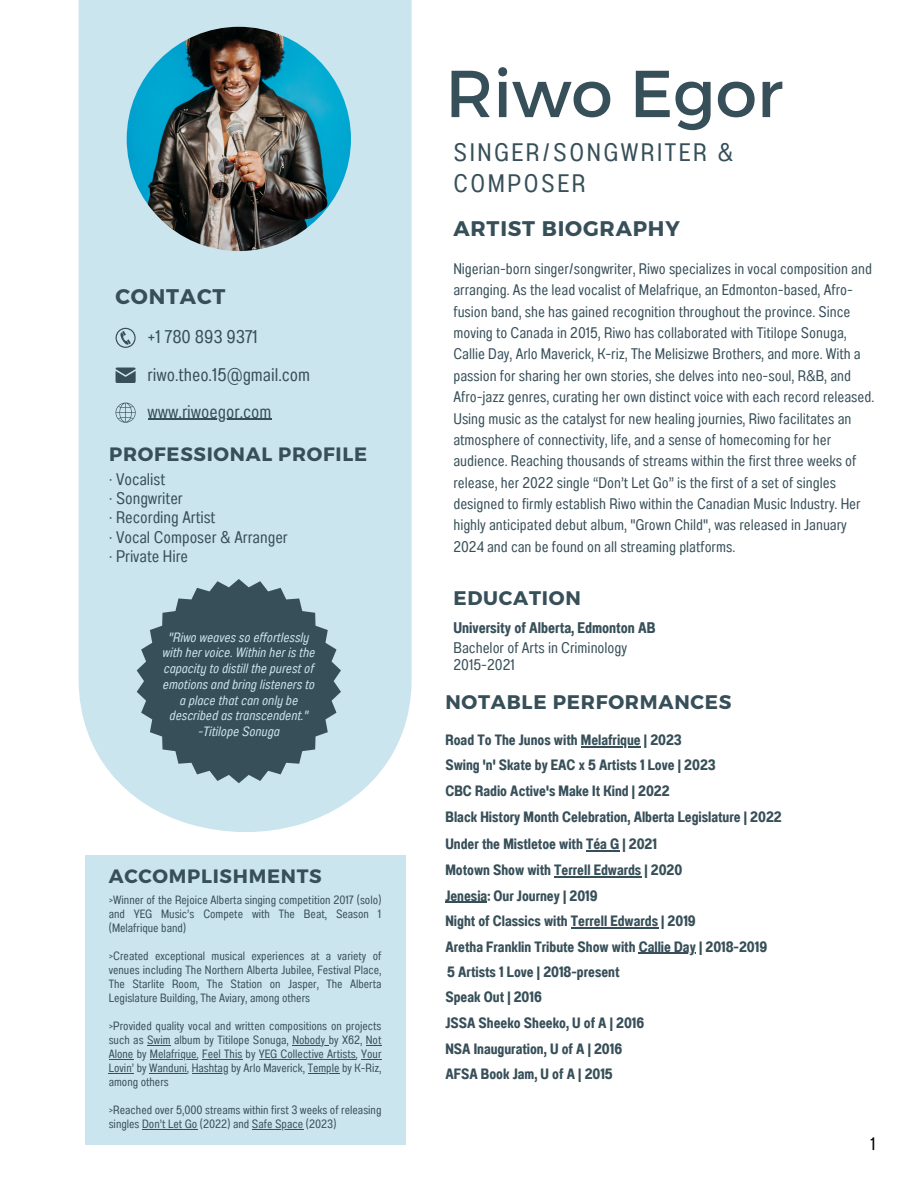
<style>
.page{position:relative;width:918px;height:1188px;background:#fff}
.page>*{position:absolute;margin:0;border:0;box-sizing:border-box;transform-origin:0 0}
.t1{font:66.3px "Montserrat";color:#374f59}
.t2{font:25.35px/30.3px "Anantason Wd 62";letter-spacing:.105em;color:#374f59}
.t3{font:700 21.15px "Montserrat";letter-spacing:.04em;color:#374f59}
.t4{font:700 19.65px "Montserrat";letter-spacing:.04em;color:#374f59}
.t5{font:700 19.35px "Montserrat";letter-spacing:.04em;color:#374f59}
.t6{font:18.3px "Anantason Wd 62";color:#374f59}
.t7{font:18px "Anantason Wd 62";color:#000}
.t8{font:16.8px/19.2px "Anantason Wd 62";color:#374f59}
.t9{font:15.45px "Anantason Wd 62";color:#374f59}
.t10{font:15.45px "Anantason Bold Wd 62";color:#374f59}
.t11{font:15.3px/21.3px "Anantason Wd 62";color:#374f59}
.t12{font:15px/25.5px "Anantason Bold Wd 62";color:#374f59}
.t13{font:13.5px/15.8px "Anantason Wd 62 It";color:#cbe5ef;text-align:center}
.t14{font:12px/14px "Anantason Wd 62";color:#374f59;text-align:justify}
</style>
<div class="page">
<div style="left:85px;top:856px;width:321px;height:289px;background:#cbe5ef"></div>
<div style="left:79px;top:0;width:333px;height:832px;background:#cbe5ef"></div>
<svg style="left:116px;top:328px;width:20px;height:20px"></svg>
<svg style="left:116px;top:368px;width:20px;height:15px"></svg>
<svg style="left:116px;top:403px;width:20px;height:20px"></svg>
<hr style="left:148px;top:419px;width:123px;height:1px;background:#374f59">
<img style="left:127px;top:27px;width:224px;height:224px;border-radius:50%">
<svg style="left:147px;top:1045px;width:24px;height:1px"></svg>
<hr style="left:292px;top:1045px;width:37px;height:1px;background:#374f59">
<svg style="left:366px;top:1045px;width:15px;height:1px"></svg>
<svg style="left:109px;top:1059px;width:24px;height:1px"></svg>
<hr style="left:150px;top:1059px;width:47px;height:1px;background:#374f59">
<hr style="left:202px;top:1059px;width:40px;height:1px;background:#374f59">
<hr style="left:259px;top:1059px;width:97px;height:1px;background:#374f59">
<svg style="left:361px;top:1059px;width:21px;height:1px"></svg>
<svg style="left:109px;top:1073px;width:25px;height:1px"></svg>
<hr style="left:149px;top:1073px;width:38px;height:1px;background:#374f59">
<hr style="left:192px;top:1073px;width:36px;height:1px;background:#374f59">
<hr style="left:308px;top:1073px;width:31px;height:1px;background:#374f59">
<hr style="left:142px;top:1129px;width:55px;height:1px;background:#374f59">
<hr style="left:252px;top:1129px;width:51px;height:1px;background:#374f59">
<svg style="left:137px;top:579px;width:204px;height:204px;background:#5f7781"></svg>
<hr style="left:581px;top:746px;width:60px;height:1px;background:#374f59">
<hr style="left:586px;top:851px;width:33px;height:1px;background:#374f59">
<hr style="left:554px;top:876px;width:87px;height:1px;background:#374f59">
<hr style="left:445px;top:902px;width:42px;height:1px;background:#374f59">
<hr style="left:571px;top:928px;width:87px;height:1px;background:#374f59">
<hr style="left:639px;top:953px;width:57px;height:1px;background:#374f59">
<p class="t3" style="left:116px;top:282px;width:111px">CONTACT</p>
<p class="t6" style="left:148px;top:326px;width:112px">+1 780 893 9371</p>
<h3 class="t6" style="left:148px;top:364px;width:164px">riwo.theo.15@gmail.com</h3>
<p class="t6" style="left:148px;top:401px;width:125px">www.riwoegor.com</p>
<p class="t5" style="left:109px;top:441px;width:259px">PROFESSIONAL PROFILE</p>
<h4 class="t8" style="left:109px;top:470px;width:180px">· Vocalist<br>· Songwriter<br>· Recording Artist<br>· Vocal Composer &amp; Arranger · Private Hire</h4>
<h3 class="t13" style="left:162px;top:629px;width:154px">"Riwo weaves so effortlessly with her voice. Within her is the capacity to distill the purest of emotions and bring listeners to a place that can only be described as transcendent."</h3>
<h6 class="t13" style="left:197px;top:724px;width:83px">-Titilope Sonuga</h6>
<p class="t5" style="left:109px;top:864px;width:214px">ACCOMPLISHMENTS</p>
<p class="t14" style="left:109px;top:893px;width:274px">&gt;Winner of the Rejoice Alberta singing competition 2017 (solo) and YEG Music’s Compete with The Beat, Season 1 (Melafrique band)</p>
<p class="t14" style="left:109px;top:949px;width:274px">&gt;Created exceptional musical experiences at a variety of venues including The Northern Alberta Jubilee, Festival Place, The Starlite Room, The Station on Jasper, The Alberta Legislature Building, The Aviary, among others</p>
<h1 class="t14" style="left:109px;top:1019px;width:274px">&gt;Provided quality vocal and written compositions on projects such as Swim album by Titilope Sonuga, Nobody by X62, Not</h1>
<h2 class="t14" style="left:109px;top:1047px;width:274px">Alone by Melafrique, Feel This by YEG Collective Artists, Your</h2>
<h3 class="t14" style="left:109px;top:1061px;width:274px">Lovin’ by Wanduni, Hashtag by Arlo Maverick, Temple by K-Riz,</h3>
<h3 class="t14" style="left:109px;top:1075px;width:62px">among others</h3>
<h3 class="t14" style="left:109px;top:1103px;width:274px">&gt;Reached over 5,000 streams within first 3 weeks of releasing singles Don’t Let Go (2022) and Safe Space (2023)</h3>
<h3 class="t1" style="left:445px;top:50px;width:339px">Riwo Egor</h3>
<p class="t2" style="left:453px;top:137px;width:281px">SINGER/SONGWRITER &amp;<br>COMPOSER</p>
<h5 class="t3" style="left:453px;top:215px;width:228px">ARTIST BIOGRAPHY</h5>
<p class="t11" style="left:453px;top:258px;width:422px">Nigerian-born singer/songwriter, Riwo specializes in vocal composition and arranging. As the lead vocalist of Melafrique, an Edmonton-based, Afro&shy;fusion band, she has gained recognition throughout the province. Since moving to Canada in 2015, Riwo has collaborated with Titilope Sonuga, Callie Day, Arlo Maverick, K-riz, The Melisizwe Brothers, and more. With a passion for sharing her own stories, she delves into neo-soul, R&amp;B, and Afro-jazz genres, curating her own distinct voice with each record released.<br>Using music as the catalyst for new healing journies, Riwo facilitates an atmosphere of connectivity, life, and a sense of homecoming for her audience. Reaching thousands of streams within the first three weeks of release, her 2022 single “Don’t Let Go” is the first of a set of singles designed to firmly establish Riwo within the Canadian Music Industry. Her highly anticipated debut album, "Grown Child", was released in January 2024 and can be found on all streaming platforms.</p>
<p class="t4" style="left:453px;top:585px;width:129px">EDUCATION</p>
<h3 class="t10" style="left:453px;top:619px;width:204px">University of Alberta, Edmonton AB</h3>
<h5 class="t9" style="left:453px;top:639px;width:175px">Bachelor of Arts in Criminology</h5>
<p class="t9" style="left:453px;top:655px;width:63px">2015-2021</p>
<p class="t4" style="left:445px;top:689px;width:288px">NOTABLE PERFORMANCES</p>
<h6 class="t12" style="left:445px;top:727px;width:238px">Road To The Junos with Melafrique | 2023</h6>
<h6 class="t12" style="left:445px;top:753px;width:272px">Swing 'n' Skate by EAC x 5 Artists 1 Love | 2023</h6>
<p class="t12" style="left:445px;top:778px;width:338px">CBC Radio Active's Make It Kind | 2022<br>Black History Month Celebration, Alberta Legislature | 2022</p>
<h6 class="t12" style="left:445px;top:832px;width:213px">Under the Mistletoe with Téa G | 2021</h6>
<h6 class="t12" style="left:445px;top:857px;width:238px">Motown Show with Terrell Edwards | 2020</h6>
<h6 class="t12" style="left:445px;top:883px;width:154px">Jenesia: Our Journey | 2019</h6>
<h6 class="t12" style="left:445px;top:909px;width:252px">Night of Classics with Terrell Edwards | 2019</h6>
<h6 class="t12" style="left:445px;top:934px;width:323px">Aretha Franklin Tribute Show with Callie Day | 2018-2019</h6>
<h6 class="t12" style="left:447px;top:959px;width:174px">5 Artists 1 Love | 2018-present</h6>
<h6 class="t12" style="left:445px;top:985px;width:98px">Speak Out | 2016</h6>
<h6 class="t12" style="left:445px;top:1010px;width:200px">JSSA Sheeko Sheeko, U of A | 2016</h6>
<p class="t12" style="left:445px;top:1036px;width:178px">NSA Inauguration, U of A | 2016<br>AFSA Book Jam, U of A | 2015</p>
<h6 class="t7" style="left:870px;top:1133px;width:7px">1</h6>
</div>
